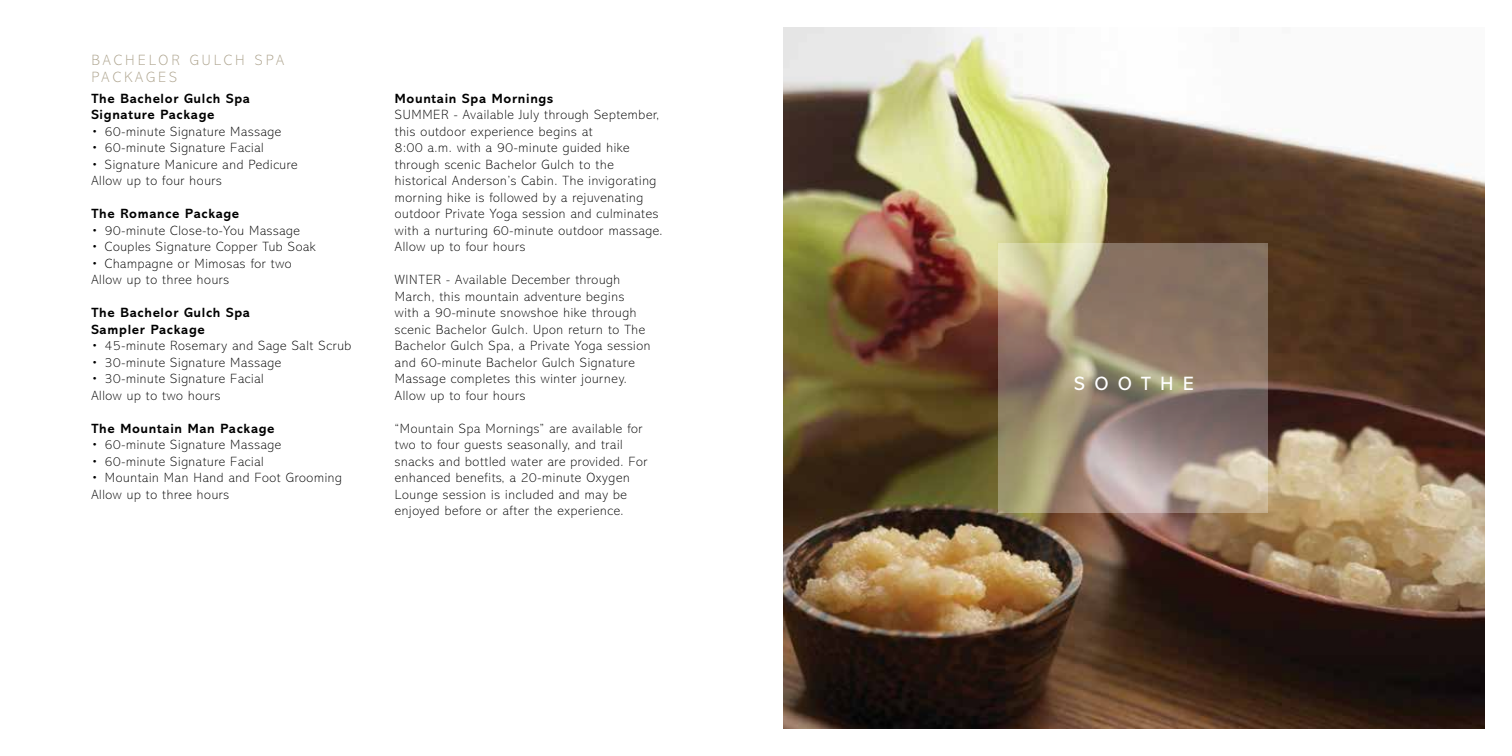
<style>
.page{position:relative;width:1512px;height:756px;background:#fff}
.page>*{position:absolute;margin:0;border:0;box-sizing:border-box;transform-origin:0 0}
.t1{font:19.5px "Abadi";letter-spacing:.5em;color:#fff}
.t2{font:200 15px/16.5px "Abadi";letter-spacing:.2em;color:#ada38d}
.t3{font:200 13.5px/16.5px "Abadi";letter-spacing:.05em;color:#000}
.t4{font:700 13.5px/16.5px "Abadi";letter-spacing:.05em;color:#000}
</style>
<div class="page">
<img style="left:783px;top:27px;width:702px;height:702px">
<svg style="left:998px;top:243px;width:270px;height:270px;background:#9e8c79"></svg>
<p class="t2" style="left:91px;top:52px;width:194px">BACHELOR GULCH SPA<br>PACKAGES</p>
<p class="t4" style="left:91px;top:90px;width:160px">The Bachelor Gulch Spa<br>Signature Package</p>
<p class="t3" style="left:91px;top:123px;width:191px">• 60-minute Signature Massage</p>
<p class="t3" style="left:91px;top:140px;width:174px">• 60-minute Signature Facial</p>
<p class="t3" style="left:91px;top:156px;width:208px">• Signature Manicure and Pedicure<br>Allow up to four hours</p>
<p class="t4" style="left:91px;top:206px;width:149px">The Romance Package</p>
<p class="t3" style="left:91px;top:222px;width:210px">• 90-minute Close-to-You Massage</p>
<p class="t3" style="left:91px;top:239px;width:226px">• Couples Signature Copper Tub Soak</p>
<p class="t3" style="left:91px;top:255px;width:202px">• Champagne or Mimosas for two<br>Allow up to three hours</p>
<p class="t4" style="left:91px;top:304px;width:160px">The Bachelor Gulch Spa<br>Sampler Package</p>
<p class="t3" style="left:91px;top:338px;width:262px">• 45-minute Rosemary and Sage Salt Scrub</p>
<p class="t3" style="left:91px;top:354px;width:191px">• 30-minute Signature Massage</p>
<p class="t3" style="left:91px;top:371px;width:174px">• 30-minute Signature Facial<br>Allow up to two hours</p>
<p class="t4" style="left:91px;top:420px;width:185px">The Mountain Man Package</p>
<p class="t3" style="left:91px;top:437px;width:191px">• 60-minute Signature Massage</p>
<p class="t3" style="left:91px;top:453px;width:174px">• 60-minute Signature Facial</p>
<p class="t3" style="left:91px;top:470px;width:252px">• Mountain Man Hand and Foot Grooming<br>Allow up to three hours</p>
<p class="t4" style="left:395px;top:90px;width:160px">Mountain Spa Mornings</p>
<p class="t3" style="left:395px;top:107px;width:18px">Summer</p>
<p class="t3" style="left:395px;top:107px;width:269px;text-indent:59px">- Available July through September, this outdoor experience begins at<br>8:00 a.m. with a 90-minute guided hike through scenic Bachelor Gulch to the historical Anderson’s Cabin. The invigorating morning hike is followed by a rejuvenating outdoor Private Yoga session and culminates with a nurturing 60-minute outdoor massage.<br>Allow up to four hours</p>
<p class="t3" style="left:395px;top:272px;width:19px">Winter</p>
<p class="t3" style="left:395px;top:272px;width:257px;text-indent:51px">- Available December through March, this mountain adventure begins with a 90-minute snowshoe hike through scenic Bachelor Gulch. Upon return to The Bachelor Gulch Spa, a Private Yoga session and 60-minute Bachelor Gulch Signature Massage completes this winter journey.<br>Allow up to four hours</p>
<p class="t3" style="left:395px;top:420px;width:254px">“Mountain Spa Mornings” are available for two to four guests seasonally, and trail snacks and bottled water are provided. For enhanced benefits, a 20-minute Oxygen Lounge session is included and may be enjoyed before or after the experience.</p>
<h1 class="t1" style="left:1075px;top:373px;width:120px">SOOTHE</h1>
</div>
